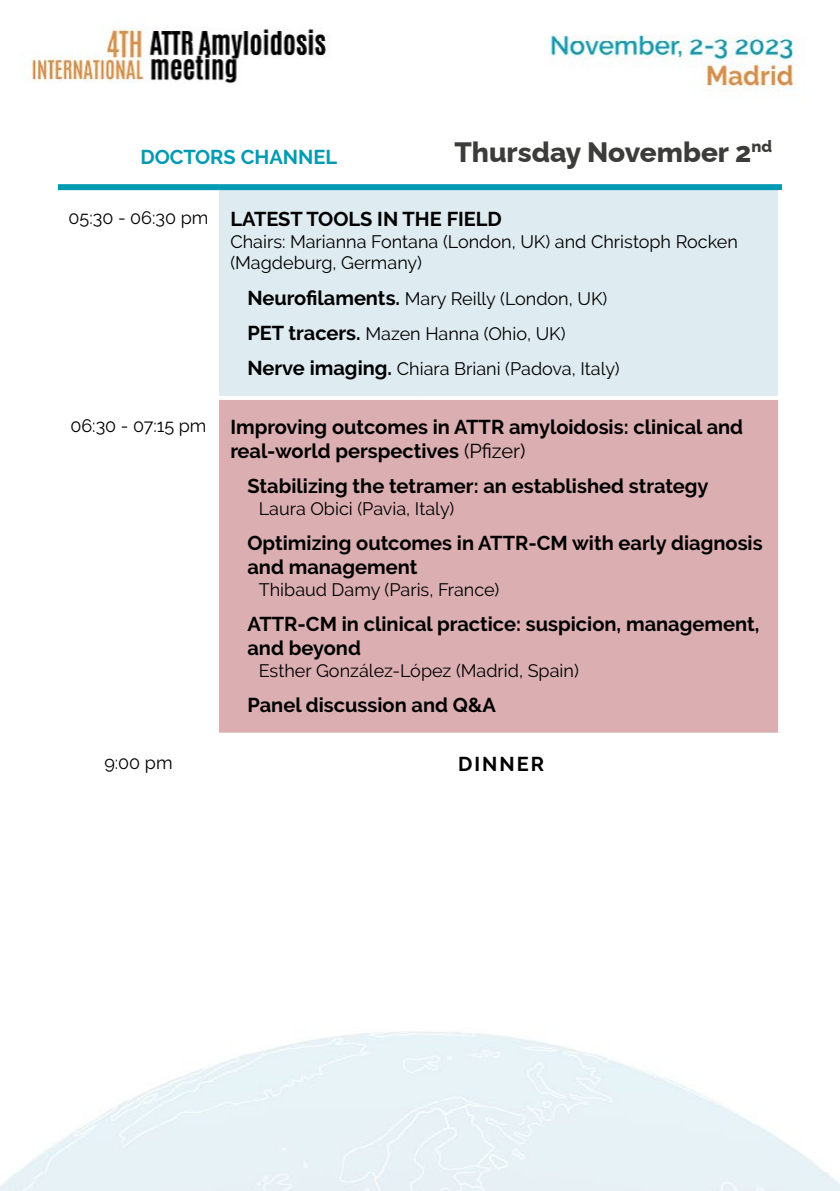
<style>
.page{position:relative;width:840px;height:1191px;background:#fff}
.page>*{position:absolute;margin:0;border:0;box-sizing:border-box;transform-origin:0 0}
.t1{font:100 28px "Raleway";color:#3c3c3b}
.t2{font:700 20px/24px "Raleway";color:#000}
.t3{font:700 20px "Raleway";color:#009bb2}
.t4{font:18px/35.4px "Raleway";color:#000}
.s1{font-weight:400;font-size:18px}
.s2{font-weight:700;font-size:20px}
.s3{font-weight:400}
</style>
<div class="page">
<img style="left:0;top:22px;width:839px;height:1169px">
<div style="left:219px;top:187px;width:560px;height:211px;background:#deebf0"></div>
<div style="left:219px;top:398px;width:560px;height:336px;background:#dbaeb1"></div>
<div style="left:58px;top:184px;width:161px;height:6px;background:#009bb2"></div>
<div style="left:219px;top:184px;width:200px;height:6px;background:#009bb2"></div>
<div style="left:419px;top:184px;width:362px;height:6px;background:#009bb2"></div>
<svg style="left:777px;top:190px;width:4px;height:206px"></svg>
<svg style="left:778px;top:400px;width:3px;height:332px"></svg>
<hr style="left:777px;top:736px;width:4px;height:55px;background:#fff">
<hr style="left:219px;top:396px;width:200px;height:4px;background:#fff">
<hr style="left:419px;top:396px;width:362px;height:4px;background:#fff">
<svg style="left:219px;top:732px;width:200px;height:4px"></svg>
<svg style="left:419px;top:732px;width:362px;height:4px"></svg>
<hr style="left:219px;top:791px;width:200px;height:4px;background:#fff">
<hr style="left:419px;top:791px;width:362px;height:4px;background:#fff">
<p class="t3" style="left:140px;top:145px;width:198px">DOCTORS CHANNEL</p>
<h1 class="t1" style="left:454px;top:129px;width:319px">Thursday November 2<sup>nd</sup></h1>
<p class="t2" style="left:68px;top:207px;width:434px"><span class="s1">05:30 - 06:30 pm</span> LATEST TOOLS IN THE FIELD</p>
<p class="t4" style="left:230px;top:230px;width:509px;line-height:21.6px">Chairs: Marianna Fontana (London, UK) and Christoph Rocken (Magdeburg, Germany)</p>
<p class="t4" style="left:247px;top:280px;width:373px"><span class="s2">Neurofilaments.</span> Mary Reilly (London, UK)<br><span class="s2">PET tracers.</span> Mazen Hanna (Ohio, UK)<br><span class="s2">Nerve imaging.</span> Chiara Briani (Padova, Italy)</p>
<p class="t2" style="left:230px;top:415px;width:514px;text-indent:-160px"><span class="s1">06:30 - 07:15 pm</span> Improving outcomes in ATTR amyloidosis: clinical and real-world perspectives <span class="s3">(Pfizer)</span></p>
<p class="t2" style="left:247px;top:474px;width:462px">Stabilizing the tetramer: an established strategy</p>
<p class="t4" style="left:259px;top:490px;width:197px">Laura Obici (Pavia, Italy)</p>
<p class="t2" style="left:247px;top:531px;width:516px">Optimizing outcomes in ATTR-CM with early diagnosis and management</p>
<p class="t4" style="left:259px;top:571px;width:242px">Thibaud Damy (Paris, France)</p>
<p class="t2" style="left:247px;top:612px;width:513px">ATTR-CM in clinical practice: suspicion, management, and beyond</p>
<p class="t4" style="left:259px;top:652px;width:321px">Esther González-López (Madrid, Spain)</p>
<p class="t2" style="left:247px;top:693px;width:250px">Panel discussion and Q&amp;A</p>
<p class="t4" style="left:104px;top:744px;width:70px">9:00 pm</p>
<p class="t2" style="left:458px;top:751px;width:87px">DINNER</p>
</div>
